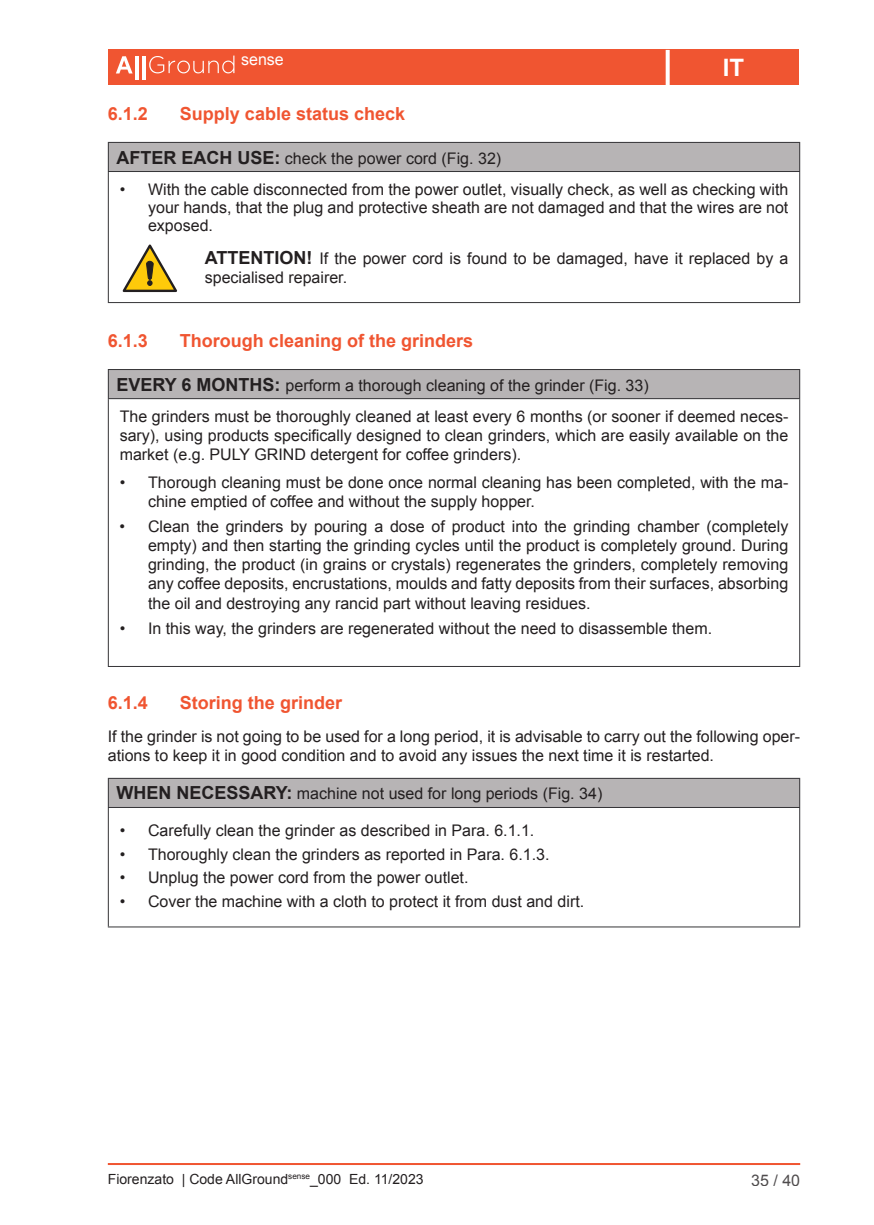
<style>
.page{position:relative;width:874px;height:1225px;background:#fff}
.page>*{position:absolute;margin:0;border:0;box-sizing:border-box;transform-origin:0 0}
.t1{font:700 24px "Arial";color:#fff}
.t2{font:700 18px "Arial";color:#f05531}
.t3{font:16px/19.2px "Arial";color:#231f20}
.t4{font:16px "Arial";color:#fff}
.t5{font:14px "Arial";color:#231f20}
.s1{font-weight:700;font-size:18px}
</style>
<div class="page">
<div style="left:108px;top:50px;width:559px;height:35px;background:#f05531"></div>
<div style="left:667px;top:50px;width:131px;height:35px;background:#f05531"></div>
<svg style="left:665px;top:50px;width:4px;height:35px"></svg>
<svg style="left:149px;top:56px;width:85px;height:17px"></svg>
<svg style="left:116px;top:56px;width:16px;height:17px"></svg>
<hr style="left:135px;top:56px;width:4px;height:23px;background:#fff">
<hr style="left:142px;top:56px;width:3px;height:23px;background:#fff">
<hr style="left:108px;top:1163px;width:691px;height:2px;background:#f05531">
<div style="left:108px;top:142px;width:691px;height:29px;background:#b7b4b5"></div>
<hr style="left:108px;top:142px;width:691px;height:1px;background:#353437">
<svg style="left:108px;top:143px;width:1px;height:28px"></svg>
<hr style="left:108px;top:171px;width:691px;height:1px;background:#353437">
<hr style="left:108px;top:172px;width:1px;height:130px;background:#353437">
<hr style="left:798px;top:172px;width:1px;height:130px;background:#353437">
<hr style="left:108px;top:302px;width:691px;height:1px;background:#353437">
<div style="left:108px;top:369px;width:691px;height:30px;background:#b7b4b5"></div>
<hr style="left:108px;top:399px;width:1px;height:267px;background:#353437">
<hr style="left:798px;top:399px;width:1px;height:267px;background:#353437">
<hr style="left:108px;top:666px;width:691px;height:1px;background:#353437">
<hr style="left:108px;top:369px;width:691px;height:1px;background:#353437">
<svg style="left:108px;top:370px;width:1px;height:28px"></svg>
<hr style="left:108px;top:398px;width:691px;height:1px;background:#353437">
<div style="left:108px;top:778px;width:691px;height:29px;background:#b7b4b5"></div>
<hr style="left:108px;top:808px;width:1px;height:118px;background:#353437">
<hr style="left:798px;top:808px;width:1px;height:118px;background:#353437">
<hr style="left:108px;top:926px;width:691px;height:1px;background:#353437">
<hr style="left:108px;top:778px;width:691px;height:1px;background:#353437">
<svg style="left:108px;top:779px;width:1px;height:28px"></svg>
<hr style="left:108px;top:807px;width:691px;height:1px;background:#353437">
<svg style="left:123px;top:244px;width:54px;height:49px"></svg>
<p class="t4" style="left:241px;top:49px;width:44px">sense</p>
<h1 class="t1" style="left:722px;top:52px;width:23px">IT</h1>
<p class="t2" style="left:108px;top:101px;width:42px">6.1.2</p>
<p class="t2" style="left:180px;top:101px;width:227px">Supply cable status check</p>
<p class="t3" style="left:116px;top:148px;width:386px"><span class="s1">AFTER EACH USE:</span> check the power cord (Fig. 32)</p>
<p class="t3" style="left:148px;top:180px;width:641px;line-height:18px;text-align:justify;text-indent:-28px">• With the cable disconnected from the power outlet, visually check, as well as checking with your hands, that the plug and protective sheath are not damaged and that the wires are not exposed.</p>
<p class="t3" style="left:205px;top:249px;width:584px"><span class="s1">ATTENTION!</span> If the power cord is found to be damaged, have it replaced by a specialised repairer.</p>
<p class="t2" style="left:108px;top:328px;width:42px">6.1.3</p>
<p class="t2" style="left:180px;top:328px;width:295px">Thorough cleaning of the grinders</p>
<p class="t3" style="left:116px;top:370px;width:673px;line-height:31px"><span class="s1">EVERY 6 MONTHS:</span> perform a thorough cleaning of the grinder (Fig. 33)<br>The grinders must be thoroughly cleaned at least every 6 months (or sooner if deemed neces-</p>
<p class="t3" style="left:120px;top:426px;width:669px">sary), using products specifically designed to clean grinders, which are easily available on the market (e.g. PULY GRIND detergent for coffee grinders).</p>
<p class="t3" style="left:148px;top:473px;width:641px;text-indent:-28px">• Thorough cleaning must be done once normal cleaning has been completed, with the ma&shy;chine emptied of coffee and without the supply hopper.</p>
<p class="t3" style="left:148px;top:517px;width:641px;text-align:justify;text-indent:-28px">• Clean the grinders by pouring a dose of product into the grinding chamber (completely empty) and then starting the grinding cycles until the product is completely ground. During grinding, the product (in grains or crystals) regenerates the grinders, completely removing any coffee deposits, encrustations, moulds and fatty deposits from their surfaces, absorbing the oil and destroying any rancid part without leaving residues.</p>
<p class="t3" style="left:120px;top:618px;width:593px">• In this way, the grinders are regenerated without the need to disassemble them.</p>
<p class="t2" style="left:108px;top:690px;width:42px">6.1.4</p>
<p class="t2" style="left:180px;top:690px;width:164px">Storing the grinder</p>
<p class="t3" style="left:108px;top:727px;width:693px">If the grinder is not going to be used for a long period, it is advisable to carry out the following oper&shy;ations to keep it in good condition and to avoid any issues the next time it is restarted.</p>
<p class="t3" style="left:116px;top:784px;width:487px"><span class="s1">WHEN NECESSARY:</span> machine not used for long periods (Fig. 34)</p>
<p class="t3" style="left:120px;top:821px;width:416px">• Carefully clean the grinder as described in Para. 6.1.1.</p>
<p class="t3" style="left:120px;top:844px;width:431px">• Thoroughly clean the grinders as reported in Para. 6.1.3.</p>
<p class="t3" style="left:120px;top:868px;width:350px">• Unplug the power cord from the power outlet.</p>
<p class="t3" style="left:120px;top:892px;width:466px">• Cover the machine with a cloth to protect it from dust and dirt.</p>
<p class="t5" style="left:108px;top:1170px;width:317px">Fiorenzato | Code AllGround<sup>sense</sup>_000 Ed. 11/2023</p>
<p class="t3" style="left:750px;top:1170px;width:50px">35 / 40</p>
</div>
